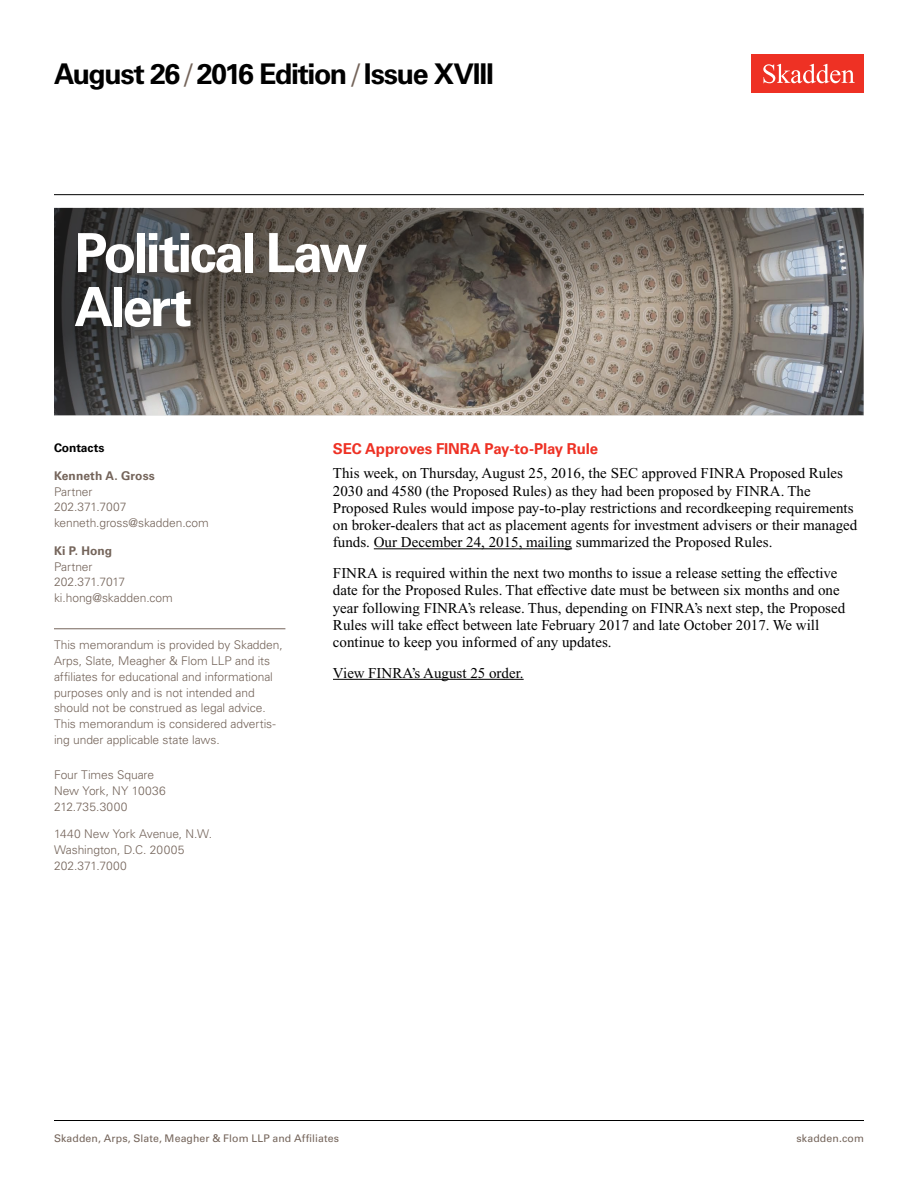
<style>
.page{position:relative;width:918px;height:1188px;background:#fff}
.page>*{position:absolute;margin:0;border:0;box-sizing:border-box;transform-origin:0 0}
.t1{font:700 54px/54px "Univers LT Std";letter-spacing:-.055em;color:#fff}
.t2{font:700 28.5px "Univers LT Std";letter-spacing:-.05em;color:#000}
.t3{font:15px/17.2px "Times New Roman PS Std";color:#000}
.t4{font:700 15px "Univers LT Std";letter-spacing:-.01em;color:#ee3124}
.t5{font:300 12px/15.8px "Univers LT Std";letter-spacing:-.005em;color:#74645a}
.t6{font:700 12px "Univers LT Std";letter-spacing:.005em;color:#74645a}
.t7{font:700 12px "Univers LT Std";letter-spacing:-.005em;color:#000}
.t8{font:10.5px "Univers LT Std";letter-spacing:.01em;color:#74645a}
.s1{font-weight:300;color:#74645a}
</style>
<div class="page">
<svg style="left:54px;top:208px;width:810px;height:207px;background:#746d66"></svg>
<div style="left:752px;top:54px;width:112px;height:39px;background:#ee3124"></div>
<svg style="left:763px;top:64px;width:92px;height:19px"></svg>
<hr style="left:54px;top:628px;width:231px;height:1px;background:#74645a">
<hr style="left:374px;top:548px;width:198px;height:1px;background:#000">
<hr style="left:333px;top:679px;width:191px;height:1px;background:#000">
<hr style="left:54px;top:194px;width:810px;height:1px;background:#000">
<hr style="left:54px;top:1120px;width:810px;height:1px;background:#000">
<h2 class="t2" style="left:54px;top:57px;width:442px">August 26 <span class="s1">/</span> 2016 Edition <span class="s1">/</span> Issue XVIII</h2>
<h1 class="t1" style="left:75px;top:226px;width:295px">Political Law<br>Alert</h1>
<p class="t7" style="left:54px;top:441px;width:52px">Contacts</p>
<p class="t6" style="left:54px;top:469px;width:102px">Kenneth A. Gross</p>
<p class="t5" style="left:54px;top:484px;width:156px">Partner<br>202.371.7007 kenneth.gross@skadden.com</p>
<p class="t6" style="left:54px;top:544px;width:60px">Ki P. Hong</p>
<p class="t5" style="left:54px;top:559px;width:120px">Partner<br>202.371.7017 ki.hong@skadden.com</p>
<p class="t5" style="left:54px;top:637px;width:230px">This memorandum is provided by Skadden, Arps, Slate, Meagher &amp; Flom LLP and its affiliates for educational and informational purposes only and is not intended and should not be construed as legal advice.<br>This memorandum is considered advertis&shy;ing under applicable state laws.</p>
<p class="t5" style="left:54px;top:767px;width:113px">Four Times Square<br>New York, NY 10036<br>212.735.3000</p>
<p class="t5" style="left:54px;top:826px;width:160px">1440 New York Avenue, N.W.<br>Washington, D.C. 20005<br>202.371.7000</p>
<p class="t4" style="left:333px;top:440px;width:267px">SEC Approves FINRA Pay-to-Play Rule</p>
<p class="t3" style="left:333px;top:465px;width:526px">This week, on Thursday, August 25, 2016, the SEC approved FINRA Proposed Rules 2030 and 4580 (the Proposed Rules) as they had been proposed by FINRA. The Proposed Rules would impose pay-to-play restrictions and recordkeeping requirements on broker-dealers that act as placement agents for investment advisers or their managed funds. Our December 24, 2015, mailing summarized the Proposed Rules.</p>
<p class="t3" style="left:333px;top:564px;width:514px">FINRA is required within the next two months to issue a release setting the effective date for the Proposed Rules. That effective date must be between six months and one year following FINRA’s release. Thus, depending on FINRA’s next step, the Proposed Rules will take effect between late February 2017 and late October 2017. We will continue to keep you informed of any updates.</p>
<p class="t3" style="left:333px;top:664px;width:192px">View FINRA’s August 25 order.</p>
<p class="t8" style="left:54px;top:1132px;width:287px">Skadden, Arps, Slate, Meagher &amp; Flom LLP and Affiliates</p>
<p class="t8" style="left:797px;top:1132px;width:69px">skadden.com</p>
</div>
